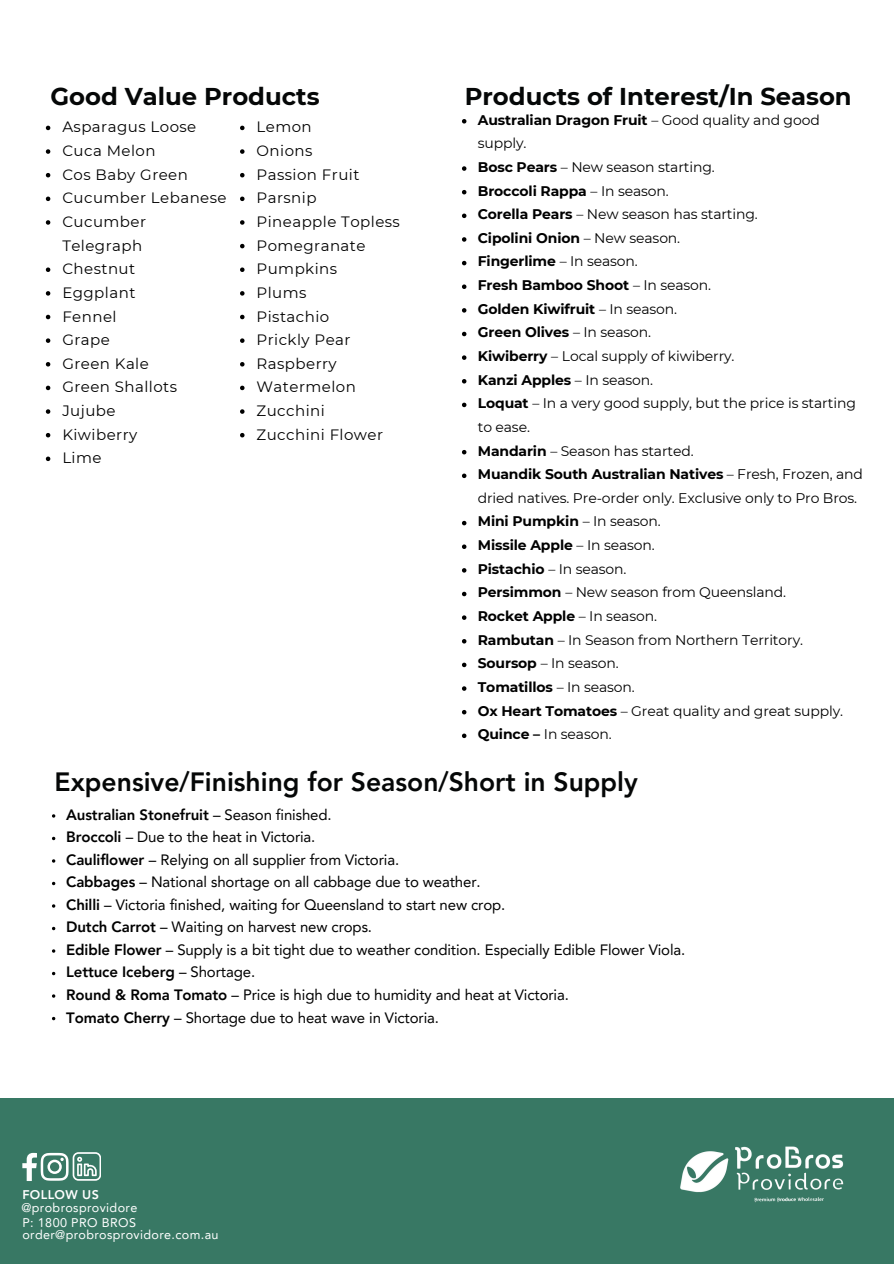
<style>
.page{position:relative;width:894px;height:1264px;background:#fff}
.page>*{position:absolute;margin:0;border:0;box-sizing:border-box;transform-origin:0 0}
.t1{font:800 26.4px "Avenir LT Pro";color:#050707}
.t2{font:700 24.3px "Montserrat";color:#050707}
.t3{font:15px "Avenir LT Pro";letter-spacing:-.01em;color:#000}
.t4{font:15px/23.7px "Montserrat";letter-spacing:.03em;color:#000}
.t5{font:800 15px "Avenir LT Pro";letter-spacing:-.01em;color:#000}
.t6{font:13.95px/23.7px "Montserrat";letter-spacing:-.01em;color:#000}
.t7{font:700 13.95px "Montserrat";letter-spacing:-.01em;color:#000}
.t8{font:12.6px "Avenir LT Pro";letter-spacing:.03em;color:#fff}
.t9{font:800 12.6px "Avenir LT Pro";letter-spacing:.03em;color:#fff}
.s1{font-weight:700}
.s2{font-weight:400}
.s3{font-weight:800}
</style>
<div class="page">
<div style="left:0;top:1097px;width:893px;height:166px;background:#387864"></div>
<img style="left:680px;top:1146px;width:164px;height:57px">
<svg style="left:22px;top:1152px;width:79px;height:28px"></svg>
<svg style="left:46px;top:126px;width:4px;height:4px"></svg>
<svg style="left:46px;top:149px;width:4px;height:5px"></svg>
<svg style="left:46px;top:173px;width:4px;height:4px"></svg>
<svg style="left:46px;top:196px;width:4px;height:5px"></svg>
<svg style="left:46px;top:220px;width:4px;height:5px"></svg>
<svg style="left:46px;top:267px;width:4px;height:5px"></svg>
<svg style="left:46px;top:291px;width:4px;height:4px"></svg>
<svg style="left:46px;top:315px;width:4px;height:4px"></svg>
<svg style="left:46px;top:338px;width:4px;height:5px"></svg>
<svg style="left:46px;top:362px;width:4px;height:4px"></svg>
<svg style="left:46px;top:385px;width:4px;height:5px"></svg>
<svg style="left:46px;top:409px;width:4px;height:5px"></svg>
<svg style="left:46px;top:433px;width:4px;height:4px"></svg>
<svg style="left:46px;top:456px;width:4px;height:5px"></svg>
<svg style="left:240px;top:126px;width:4px;height:4px"></svg>
<svg style="left:240px;top:149px;width:4px;height:5px"></svg>
<svg style="left:240px;top:173px;width:4px;height:4px"></svg>
<svg style="left:240px;top:196px;width:4px;height:5px"></svg>
<svg style="left:240px;top:220px;width:4px;height:5px"></svg>
<svg style="left:240px;top:244px;width:4px;height:4px"></svg>
<svg style="left:240px;top:267px;width:4px;height:5px"></svg>
<svg style="left:240px;top:291px;width:4px;height:4px"></svg>
<svg style="left:240px;top:315px;width:4px;height:4px"></svg>
<svg style="left:240px;top:338px;width:4px;height:5px"></svg>
<svg style="left:240px;top:362px;width:4px;height:4px"></svg>
<svg style="left:240px;top:385px;width:4px;height:5px"></svg>
<svg style="left:240px;top:409px;width:4px;height:5px"></svg>
<svg style="left:240px;top:433px;width:4px;height:4px"></svg>
<svg style="left:462px;top:119px;width:4px;height:4px"></svg>
<svg style="left:462px;top:166px;width:4px;height:5px"></svg>
<svg style="left:462px;top:190px;width:4px;height:4px"></svg>
<svg style="left:462px;top:213px;width:4px;height:5px"></svg>
<svg style="left:462px;top:237px;width:4px;height:5px"></svg>
<svg style="left:462px;top:261px;width:4px;height:4px"></svg>
<svg style="left:462px;top:284px;width:4px;height:5px"></svg>
<svg style="left:462px;top:308px;width:4px;height:4px"></svg>
<svg style="left:462px;top:332px;width:4px;height:4px"></svg>
<svg style="left:462px;top:355px;width:4px;height:5px"></svg>
<svg style="left:462px;top:379px;width:4px;height:4px"></svg>
<svg style="left:462px;top:402px;width:4px;height:5px"></svg>
<svg style="left:462px;top:450px;width:4px;height:4px"></svg>
<svg style="left:462px;top:473px;width:4px;height:5px"></svg>
<svg style="left:462px;top:521px;width:4px;height:4px"></svg>
<svg style="left:462px;top:544px;width:4px;height:5px"></svg>
<svg style="left:462px;top:568px;width:4px;height:4px"></svg>
<svg style="left:462px;top:591px;width:4px;height:5px"></svg>
<svg style="left:462px;top:615px;width:4px;height:5px"></svg>
<svg style="left:462px;top:639px;width:4px;height:4px"></svg>
<svg style="left:462px;top:662px;width:4px;height:5px"></svg>
<svg style="left:462px;top:686px;width:4px;height:4px"></svg>
<svg style="left:462px;top:710px;width:4px;height:4px"></svg>
<svg style="left:462px;top:733px;width:4px;height:5px"></svg>
<p class="t2" style="left:50px;top:81px;width:270px">Good Value Products</p>
<p class="t2" style="left:464px;top:81px;width:388px">Products of Interest/In Season</p>
<p class="t6" style="left:477px;top:108px;width:343px"><span class="s1">Australian Dragon Fruit</span> – Good quality and good supply.</p>
<p class="t6" style="left:477px;top:155px;width:238px"><span class="s1">Bosc Pears</span> – New season starting.</p>
<p class="t7" style="left:477px;top:182px;width:192px">Broccoli Rappa <span class="s2">– In season.</span></p>
<p class="t6" style="left:477px;top:202px;width:281px"><span class="s1">Corella Pears</span> – New season has starting.</p>
<p class="t7" style="left:477px;top:229px;width:204px">Cipolini Onion <span class="s2">– New season.</span></p>
<p class="t7" style="left:477px;top:253px;width:161px">Fingerlime <span class="s2">– In season.</span></p>
<p class="t7" style="left:477px;top:276px;width:235px">Fresh Bamboo Shoot <span class="s2">– In season.</span></p>
<p class="t7" style="left:477px;top:300px;width:201px">Golden Kiwifruit <span class="s2">– In season.</span></p>
<p class="t7" style="left:477px;top:324px;width:175px">Green Olives <span class="s2">– In season.</span></p>
<p class="t6" style="left:477px;top:344px;width:258px"><span class="s1">Kiwiberry</span> – Local supply of kiwiberry.</p>
<p class="t7" style="left:477px;top:371px;width:177px">Kanzi Apples <span class="s2">– In season.</span></p>
<p class="t6" style="left:477px;top:391px;width:379px"><span class="s1">Loquat</span> – In a very good supply, but the price is starting to ease.</p>
<p class="t6" style="left:477px;top:438px;width:217px"><span class="s1">Mandarin</span> – Season has started.</p>
<p class="t6" style="left:477px;top:462px;width:386px"><span class="s1">Muandik South Australian Natives</span> – Fresh, Frozen, and dried natives. Pre-order only. Exclusive only to Pro Bros.</p>
<p class="t7" style="left:477px;top:513px;width:184px">Mini Pumpkin <span class="s2">– In season.</span></p>
<p class="t7" style="left:477px;top:536px;width:178px">Missile Apple <span class="s2">– In season.</span></p>
<p class="t6" style="left:477px;top:557px;width:150px"><span class="s1">Pistachio</span> – In season.</p>
<p class="t6" style="left:477px;top:580px;width:310px"><span class="s1">Persimmon</span> – New season from Queensland.</p>
<p class="t7" style="left:477px;top:607px;width:181px">Rocket Apple <span class="s2">– In season.</span></p>
<h1 class="t6" style="left:477px;top:627px;width:326px"><span class="s1">Rambutan</span> – In Season from Northern Territory.</h1>
<p class="t6" style="left:477px;top:651px;width:142px"><span class="s1">Soursop</span> – In season.</p>
<p class="t7" style="left:477px;top:678px;width:158px">Tomatillos <span class="s2">– In season.</span></p>
<p class="t6" style="left:477px;top:698px;width:367px"><span class="s1">Ox Heart Tomatoes</span> – Great quality and great supply.</p>
<p class="t6" style="left:477px;top:722px;width:135px"><span class="s1">Quince –</span> In season.</p>
<p class="t4" style="left:62px;top:115px;width:135px">Asparagus Loose</p>
<p class="t4" style="left:62px;top:139px;width:95px">Cuca Melon</p>
<p class="t4" style="left:62px;top:162px;width:127px">Cos Baby Green</p>
<p class="t4" style="left:62px;top:186px;width:166px">Cucumber Lebanese</p>
<p class="t4" style="left:62px;top:210px;width:85px">Cucumber<br>Telegraph</p>
<p class="t4" style="left:62px;top:257px;width:74px">Chestnut</p>
<p class="t4" style="left:62px;top:281px;width:75px">Eggplant</p>
<p class="t4" style="left:62px;top:304px;width:56px">Fennel</p>
<p class="t4" style="left:62px;top:328px;width:49px">Grape</p>
<p class="t4" style="left:62px;top:351px;width:88px">Green Kale</p>
<p class="t4" style="left:62px;top:375px;width:116px">Green Shallots</p>
<p class="t4" style="left:62px;top:399px;width:55px">Jujube</p>
<p class="t4" style="left:62px;top:422px;width:76px">Kiwiberry</p>
<p class="t4" style="left:62px;top:446px;width:41px">Lime</p>
<p class="t4" style="left:256px;top:115px;width:57px">Lemon</p>
<p class="t4" style="left:256px;top:139px;width:57px">Onions</p>
<p class="t4" style="left:256px;top:162px;width:104px">Passion Fruit</p>
<p class="t4" style="left:256px;top:186px;width:62px">Parsnip</p>
<p class="t4" style="left:256px;top:210px;width:145px">Pineapple Topless</p>
<p class="t4" style="left:256px;top:233px;width:110px">Pomegranate</p>
<p class="t4" style="left:256px;top:257px;width:82px">Pumpkins</p>
<p class="t4" style="left:256px;top:281px;width:51px">Plums</p>
<p class="t4" style="left:256px;top:304px;width:74px">Pistachio</p>
<p class="t4" style="left:256px;top:328px;width:95px">Prickly Pear</p>
<h1 class="t4" style="left:256px;top:351px;width:82px">Raspberry</h1>
<p class="t4" style="left:256px;top:375px;width:101px">Watermelon</p>
<p class="t4" style="left:256px;top:399px;width:70px">Zucchini</p>
<p class="t4" style="left:256px;top:422px;width:128px">Zucchini Flower</p>
<p class="t1" style="left:55px;top:771px;width:584px">Expensive/Finishing for Season/Short in Supply</p>
<p class="t5" style="left:66px;top:808px;width:267px">Australian Stonefruit <span class="s2">– Season finished.</span></p>
<p class="t3" style="left:66px;top:831px;width:251px"><span class="s3">Broccoli</span> – Due to the heat in Victoria.</p>
<p class="t3" style="left:66px;top:853px;width:334px"><span class="s3">Cauliflower</span> – Relying on all supplier from Victoria.</p>
<p class="t3" style="left:66px;top:876px;width:416px"><span class="s3">Cabbages</span> – National shortage on all cabbage due to weather.</p>
<p class="t3" style="left:66px;top:898px;width:440px"><span class="s3">Chilli</span> – Victoria finished, waiting for Queensland to start new crop.</p>
<p class="t3" style="left:66px;top:921px;width:307px"><span class="s3">Dutch Carrot</span> – Waiting on harvest new crops.</p>
<p class="t3" style="left:66px;top:943px;width:620px"><span class="s3">Edible Flower</span> – Supply is a bit tight due to weather condition. Especially Edible Flower Viola.</p>
<p class="t5" style="left:66px;top:966px;width:190px">Lettuce Iceberg <span class="s2">– Shortage.</span></p>
<p class="t3" style="left:66px;top:988px;width:504px"><span class="s3">Round &amp; Roma Tomato</span> – Price is high due to humidity and heat at Victoria.</p>
<h3 class="t3" style="left:66px;top:1011px;width:374px"><span class="s3">Tomato Cherry</span> – Shortage due to heat wave in Victoria.</h3>
<p class="t9" style="left:22px;top:1189px;width:78px">FOLLOW US</p>
<p class="t8" style="left:21px;top:1202px;width:117px">@probrosprovidore</p>
<p class="t8" style="left:22px;top:1217px;width:115px">P: 1800 PRO BROS</p>
<p class="t8" style="left:22px;top:1229px;width:198px">order@probrosprovidore.com.au</p>
</div>
